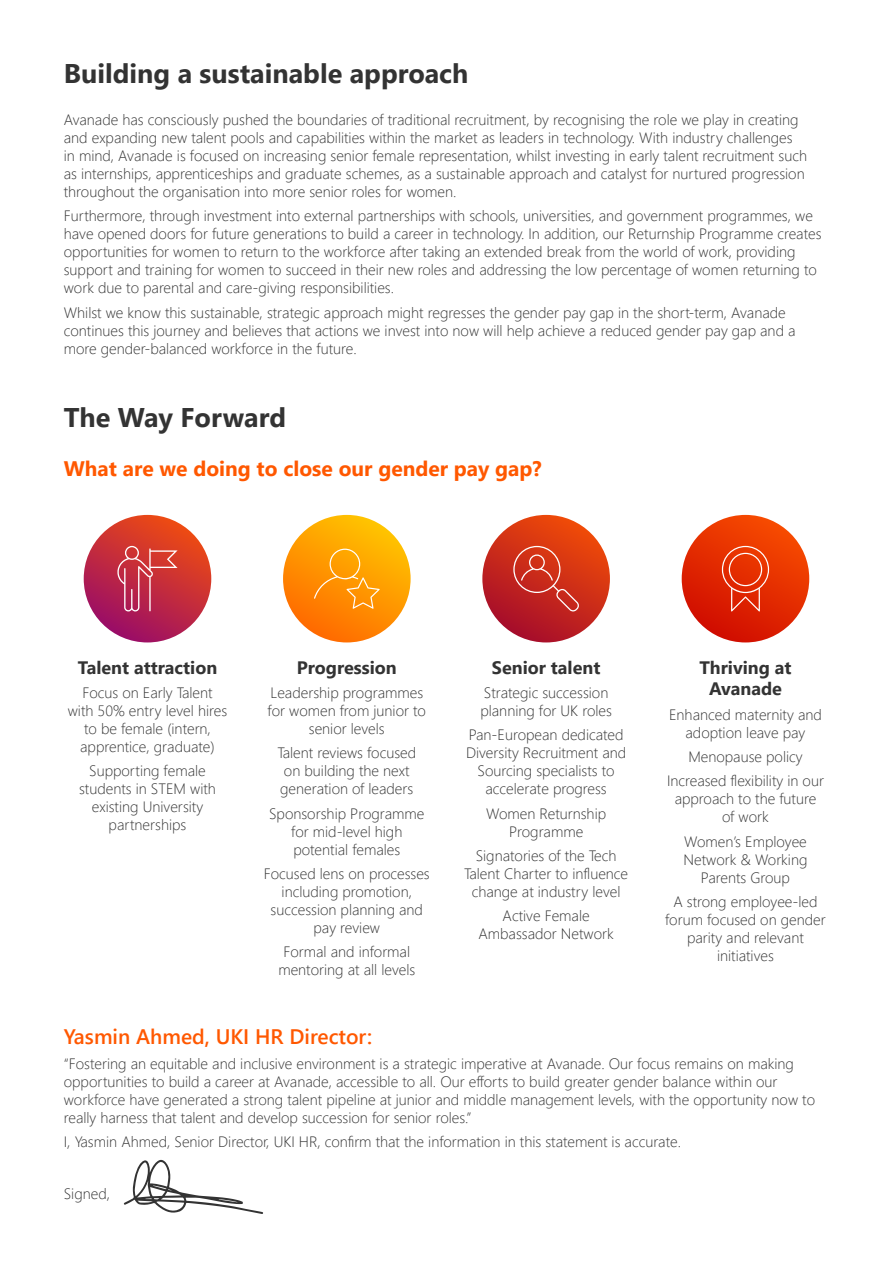
<style>
.page{position:relative;width:893px;height:1263px;background:#fff}
.page>*{position:absolute;margin:0;border:0;box-sizing:border-box;transform-origin:0 0}
.t1{font:700 27px "Segoe UI";color:#333}
.t2{font:700 21px "Segoe UI";color:#ff5800}
.t3{font:600 21px "Segoe UI";color:#ff5800}
.t4{font:700 18px/21.6px "Segoe UI";color:#333;text-align:center}
.t5{font:300 15px/18px "Segoe UI";color:#333;text-align:center}
</style>
<div class="page">
<svg style="left:84px;top:515px;width:127px;height:127px;background:#c42c3c"></svg>
<svg style="left:117px;top:546px;width:61px;height:66px;background:#ca4453"></svg>
<svg style="left:682px;top:515px;width:127px;height:127px;background:#e32c00"></svg>
<svg style="left:722px;top:546px;width:47px;height:65px;background:#e64721"></svg>
<svg style="left:283px;top:515px;width:128px;height:127px;background:#ff9701"></svg>
<svg style="left:314px;top:549px;width:66px;height:60px;background:#ff9e12"></svg>
<svg style="left:482px;top:515px;width:128px;height:127px;background:#cb2d1b"></svg>
<svg style="left:513px;top:546px;width:66px;height:65px;background:#cf3e2d"></svg>
<svg style="left:124px;top:1159px;width:139px;height:55px"></svg>
<h1 class="t1" style="left:64px;top:48px;width:406px">Building a sustainable approach</h1>
<p class="t5" style="left:64px;top:109px;width:745px;text-align:left">Avanade has consciously pushed the boundaries of traditional recruitment, by recognising the role we play in creating and expanding new talent pools and capabilities within the market as leaders in technology. With industry challenges in mind, Avanade is focused on increasing senior female representation, whilst investing in early talent recruitment such as internships, apprenticeships and graduate schemes, as a sustainable approach and catalyst for nurtured progression throughout the organisation into more senior roles for women.</p>
<p class="t5" style="left:64px;top:205px;width:759px;text-align:left">Furthermore, through investment into external partnerships with schools, universities, and government programmes, we have opened doors for future generations to build a career in technology. In addition, our Returnship Programme creates opportunities for women to return to the workforce after taking an extended break from the world of work, providing support and training for women to succeed in their new roles and addressing the low percentage of women returning to work due to parental and care-giving responsibilities.</p>
<p class="t5" style="left:64px;top:302px;width:733px;text-align:left">Whilst we know this sustainable, strategic approach might regresses the gender pay gap in the short-term, Avanade continues this journey and believes that actions we invest into now will help achieve a reduced gender pay gap and a more gender-balanced workforce in the future.</p>
<h1 class="t1" style="left:64px;top:392px;width:224px">The Way Forward</h1>
<h2 class="t2" style="left:64px;top:448px;width:479px">What are we doing to close our gender pay gap?</h2>
<p class="t4" style="left:78px;top:655px;width:141px">Talent attraction</p>
<p class="t5" style="left:68px;top:682px;width:161px">Focus on Early Talent with 50% entry level hires to be female (intern, apprentice, graduate)</p>
<p class="t5" style="left:79px;top:760px;width:138px">Supporting female students in STEM with existing University partnerships</p>
<p class="t4" style="left:297px;top:655px;width:101px">Progression</p>
<p class="t5" style="left:268px;top:682px;width:160px">Leadership programmes for women from junior to senior levels</p>
<p class="t5" style="left:277px;top:742px;width:140px;text-align:left">Talent reviews focused on building the next generation of leaders</p>
<p class="t5" style="left:269px;top:803px;width:157px">Sponsorship Programme for mid-level high potential females</p>
<p class="t5" style="left:264px;top:863px;width:167px">Focused lens on processes including promotion, succession planning and pay review</p>
<p class="t5" style="left:278px;top:942px;width:138px">Formal and informal mentoring at all levels</p>
<p class="t4" style="left:492px;top:655px;width:110px">Senior talent</p>
<p class="t5" style="left:480px;top:682px;width:133px;text-align:left">Strategic succession planning for UK roles</p>
<p class="t5" style="left:466px;top:724px;width:162px">Pan-European dedicated<br>Diversity Recruitment and<br>Sourcing specialists to accelerate progress</p>
<p class="t5" style="left:486px;top:803px;width:121px">Women Returnship<br>Programme</p>
<p class="t5" style="left:464px;top:845px;width:166px">Signatories of the Tech<br>Talent Charter to influence change at industry level</p>
<p class="t5" style="left:478px;top:906px;width:137px">Active Female<br>Ambassador Network</p>
<p class="t4" style="left:699px;top:655px;width:94px">Thriving at<br>Avanade</p>
<p class="t5" style="left:669px;top:704px;width:154px">Enhanced maternity and adoption leave pay</p>
<p class="t5" style="left:667px;top:743px;width:158px;line-height:24.3px">Menopause policy<br>Increased flexibility in our</p>
<p class="t5" style="left:675px;top:788px;width:143px">approach to the future of work</p>
<p class="t5" style="left:683px;top:831px;width:125px">Women’s Employee<br>Network &amp; Working<br>Parents Group</p>
<p class="t5" style="left:665px;top:891px;width:162px">A strong employee-led forum focused on gender parity and relevant initiatives</p>
<h2 class="t3" style="left:64px;top:1017px;width:310px">Yasmin Ahmed, UKI HR Director:</h2>
<p class="t5" style="left:64px;top:1053px;width:753px;text-align:left">“Fostering an equitable and inclusive environment is a strategic imperative at Avanade. Our focus remains on making opportunities to build a career at Avanade, accessible to all. Our efforts to build greater gender balance within our workforce have generated a strong talent pipeline at junior and middle management levels, with the opportunity now to really harness that talent and develop succession for senior roles.”</p>
<p class="t5" style="left:64px;top:1131px;width:619px">I, Yasmin Ahmed, Senior Director, UKI HR, confirm that the information in this statement is accurate.</p>
<p class="t5" style="left:64px;top:1183px;width:48px">Signed,</p>
</div>
